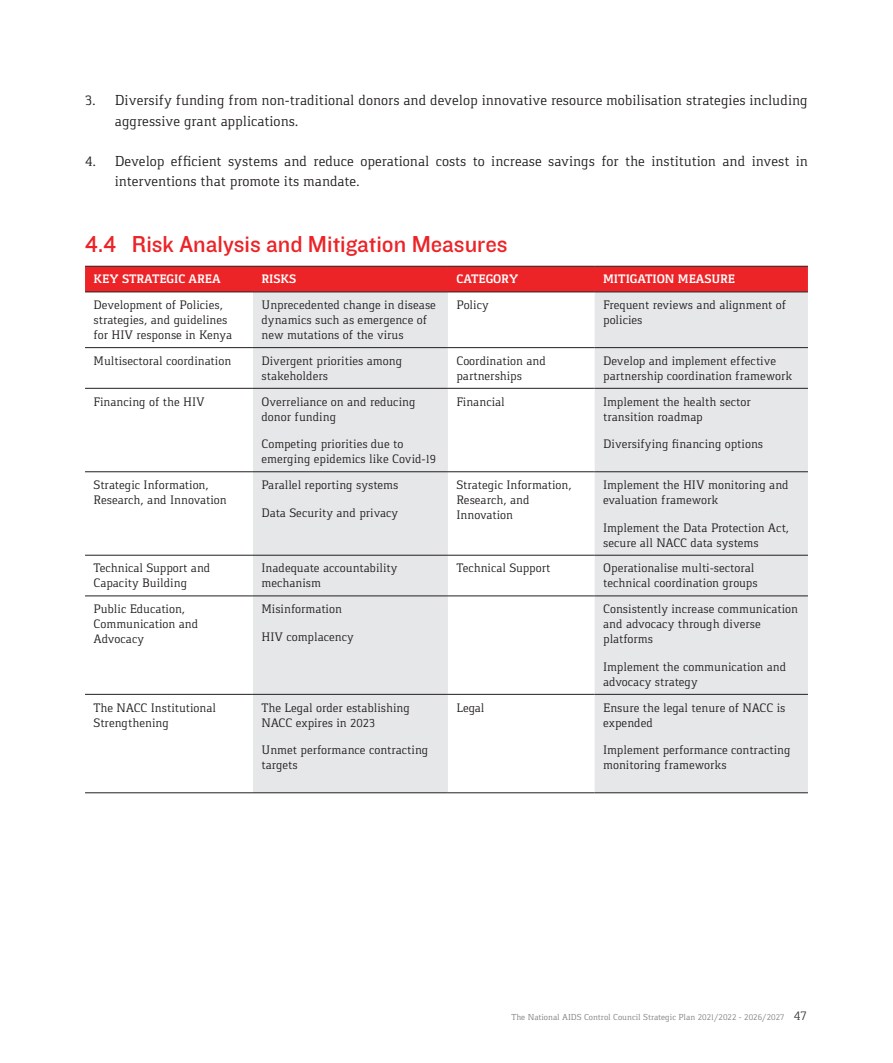
<style>
.page{position:relative;width:893px;height:1063px;background:#fff}
.page>*{position:absolute;margin:0;border:0;box-sizing:border-box;transform-origin:0 0}
.Title_2{font:24px "Knockout HTF31 Junior Middlewt";color:#ec2327}
.Numbered_Bodytext{font:15px/20.2px "Gaspar";color:#231f20}
.Table_text{font:12.75px/15px "Gaspar";color:#231f20}
.Table_text-2{font:700 12.75px "Gaspar";color:#fff}
.t1{font:9px "Gaspar";color:#808285}
.s1{font-size:13.5px;color:#3e3e3f}
</style>
<div class="page">
<div style="left:85px;top:267px;width:723px;height:25px;background:#ec2327"></div>
<svg style="left:253px;top:293px;width:555px;height:500px;fill:#e6e7e9"></svg>
<hr style="left:85px;top:266px;width:168px;height:1px;background:#231f20">
<hr style="left:253px;top:266px;width:195px;height:1px;background:#231f20">
<hr style="left:448px;top:266px;width:147px;height:1px;background:#231f20">
<hr style="left:595px;top:266px;width:213px;height:1px;background:#231f20">
<hr style="left:85px;top:292px;width:168px;height:1px;background:#231f20">
<hr style="left:253px;top:292px;width:195px;height:1px;background:#231f20">
<hr style="left:448px;top:292px;width:147px;height:1px;background:#231f20">
<hr style="left:595px;top:292px;width:213px;height:1px;background:#231f20">
<hr style="left:85px;top:347px;width:168px;height:1px;background:#231f20">
<hr style="left:253px;top:347px;width:195px;height:1px;background:#231f20">
<hr style="left:448px;top:347px;width:147px;height:1px;background:#231f20">
<hr style="left:595px;top:347px;width:213px;height:1px;background:#231f20">
<hr style="left:85px;top:388px;width:168px;height:1px;background:#231f20">
<hr style="left:253px;top:388px;width:195px;height:1px;background:#231f20">
<hr style="left:448px;top:388px;width:147px;height:1px;background:#231f20">
<hr style="left:595px;top:388px;width:213px;height:1px;background:#231f20">
<hr style="left:85px;top:472px;width:168px;height:1px;background:#231f20">
<hr style="left:253px;top:472px;width:195px;height:1px;background:#231f20">
<hr style="left:448px;top:472px;width:147px;height:1px;background:#231f20">
<hr style="left:595px;top:472px;width:213px;height:1px;background:#231f20">
<hr style="left:85px;top:555px;width:168px;height:1px;background:#231f20">
<hr style="left:253px;top:555px;width:195px;height:1px;background:#231f20">
<hr style="left:448px;top:555px;width:147px;height:1px;background:#231f20">
<hr style="left:595px;top:555px;width:213px;height:1px;background:#231f20">
<hr style="left:85px;top:596px;width:168px;height:1px;background:#231f20">
<hr style="left:253px;top:596px;width:195px;height:1px;background:#231f20">
<hr style="left:448px;top:596px;width:147px;height:1px;background:#231f20">
<hr style="left:595px;top:596px;width:213px;height:1px;background:#231f20">
<hr style="left:85px;top:694px;width:168px;height:1px;background:#231f20">
<hr style="left:253px;top:694px;width:195px;height:1px;background:#231f20">
<hr style="left:448px;top:694px;width:147px;height:1px;background:#231f20">
<hr style="left:595px;top:694px;width:213px;height:1px;background:#231f20">
<hr style="left:85px;top:793px;width:168px;height:1px;background:#231f20">
<hr style="left:253px;top:793px;width:195px;height:1px;background:#231f20">
<hr style="left:448px;top:793px;width:147px;height:1px;background:#231f20">
<hr style="left:595px;top:793px;width:213px;height:1px;background:#231f20">
<p class="Numbered_Bodytext" style="left:115px;top:90px;width:695px;text-indent:-30px">3. Diversify funding from non-traditional donors and develop innovative resource mobilisation strategies including aggressive grant applications.</p>
<p class="Numbered_Bodytext" style="left:115px;top:151px;width:695px;text-indent:-30px">4. Develop efficient systems and reduce operational costs to increase savings for the institution and invest in interventions that promote its mandate.</p>
<p class="Title_2" style="left:85px;top:231px;width:424px">4.4 Risk Analysis and Mitigation Measures</p>
<p class="Table_text-2" style="left:94px;top:272px;width:129px">KEY STRATEGIC AREA</p>
<p class="Table_text-2" style="left:261px;top:272px;width:36px">RISKS</p>
<p class="Table_text-2" style="left:456px;top:272px;width:63px">CATEGORY</p>
<p class="Table_text-2" style="left:603px;top:272px;width:133px">MITIGATION MEASURE</p>
<p class="Table_text" style="left:94px;top:297px;width:140px">Development of Policies, strategies, and guidelines for HIV response in Kenya</p>
<p class="Table_text" style="left:261px;top:297px;width:176px">Unprecedented change in disease dynamics such as emergence of new mutations of the virus</p>
<p class="Table_text" style="left:456px;top:297px;width:34px">Policy</p>
<p class="Table_text" style="left:603px;top:297px;width:185px">Frequent reviews and alignment of policies</p>
<p class="Table_text" style="left:94px;top:353px;width:139px">Multisectoral coordination</p>
<p class="Table_text" style="left:261px;top:353px;width:142px">Divergent priorities among stakeholders</p>
<p class="Table_text" style="left:456px;top:353px;width:91px">Coordination and partnerships</p>
<p class="Table_text" style="left:603px;top:353px;width:191px">Develop and implement effective partnership coordination framework</p>
<p class="Table_text" style="left:94px;top:394px;width:113px">Financing of the HIV</p>
<p class="Table_text" style="left:261px;top:394px;width:156px">Overreliance on and reducing donor funding</p>
<p class="Table_text" style="left:261px;top:437px;width:176px">Competing priorities due to emerging epidemics like Covid-19</p>
<p class="Table_text" style="left:456px;top:394px;width:50px">Financial</p>
<p class="Table_text" style="left:603px;top:394px;width:149px">Implement the health sector transition roadmap</p>
<p class="Table_text" style="left:603px;top:437px;width:162px">Diversifying financing options</p>
<p class="Table_text" style="left:94px;top:477px;width:135px">Strategic Information,<br>Research, and Innovation</p>
<p class="Table_text" style="left:261px;top:477px;width:138px">Parallel reporting systems</p>
<p class="Table_text" style="left:261px;top:505px;width:138px">Data Security and privacy</p>
<p class="Table_text" style="left:456px;top:477px;width:117px">Strategic Information,<br>Research, and<br>Innovation</p>
<p class="Table_text" style="left:603px;top:477px;width:187px">Implement the HIV monitoring and evaluation framework</p>
<p class="Table_text" style="left:603px;top:520px;width:188px">Implement the Data Protection Act, secure all NACC data systems</p>
<p class="Table_text" style="left:94px;top:561px;width:118px">Technical Support and<br>Capacity Building</p>
<p class="Table_text" style="left:261px;top:561px;width:138px">Inadequate accountability mechanism</p>
<p class="Table_text" style="left:456px;top:561px;width:96px">Technical Support</p>
<p class="Table_text" style="left:603px;top:561px;width:156px">Operationalise multi-sectoral technical coordination groups</p>
<p class="Table_text" style="left:94px;top:601px;width:106px">Public Education,<br>Communication and<br>Advocacy</p>
<p class="Table_text" style="left:261px;top:601px;width:82px">Misinformation</p>
<p class="Table_text" style="left:603px;top:601px;width:196px">Consistently increase communication and advocacy through diverse platforms</p>
<p class="Table_text" style="left:603px;top:659px;width:185px">Implement the communication and advocacy strategy</p>
<p class="Table_text" style="left:261px;top:629px;width:94px">HIV complacency</p>
<p class="Table_text" style="left:94px;top:700px;width:124px">The NACC Institutional<br>Strengthening</p>
<p class="Table_text" style="left:261px;top:700px;width:150px">The Legal order establishing<br>NACC expires in 2023</p>
<p class="Table_text" style="left:261px;top:743px;width:168px">Unmet performance contracting targets</p>
<p class="Table_text" style="left:456px;top:700px;width:30px">Legal</p>
<p class="Table_text" style="left:603px;top:700px;width:184px">Ensure the legal tenure of NACC is expended</p>
<p class="Table_text" style="left:603px;top:743px;width:189px">Implement performance contracting monitoring frameworks</p>
<p class="t1" style="left:511px;top:1012px;width:297px">The National AIDS Control Council Strategic Plan 2021/2022 – 2026/2027 <span class="s1">47</span></p>
</div>
